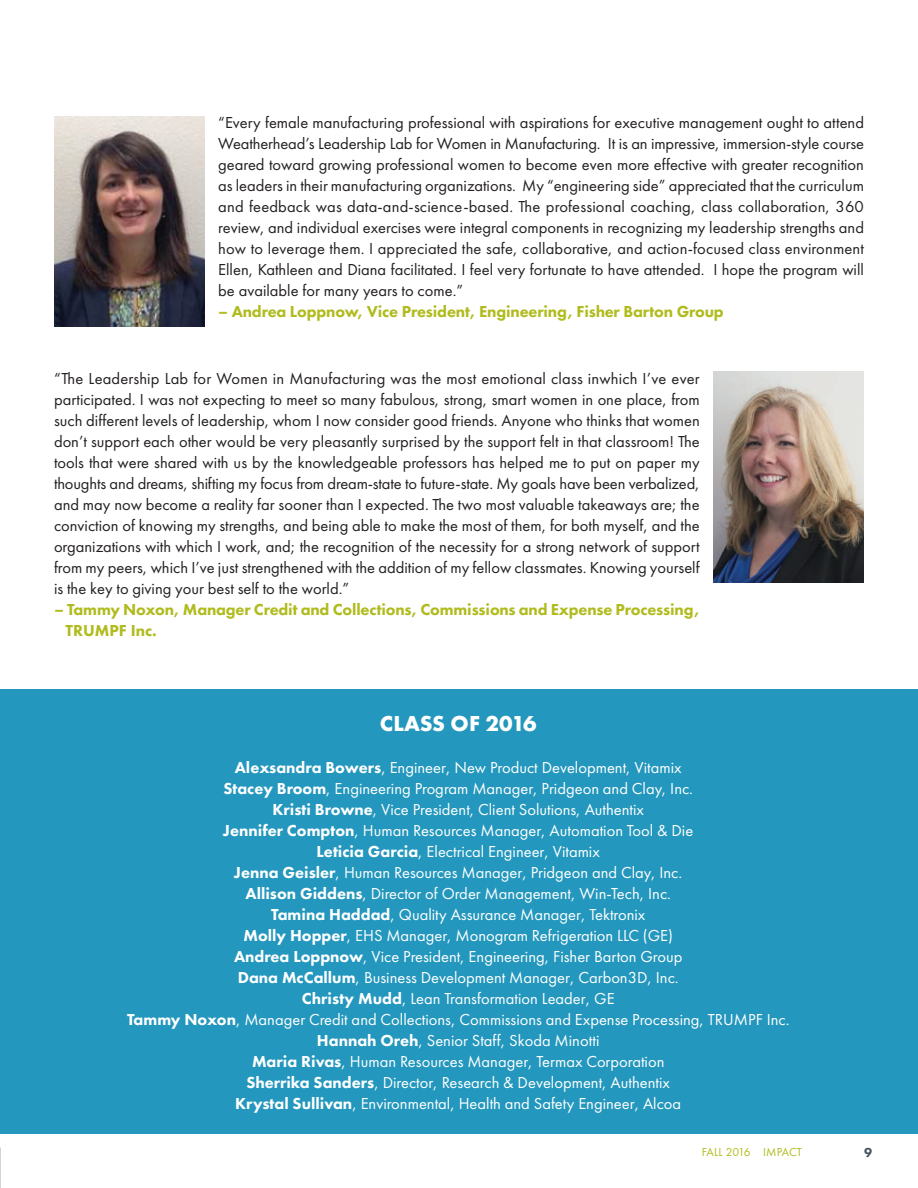
<style>
.page{position:relative;width:918px;height:1188px;background:#fff}
.page>*{position:absolute;margin:0;border:0;box-sizing:border-box;transform-origin:0 0}
.t1{font:700 22.5px "Futura New";letter-spacing:-.005em;color:#fff}
.t2{font:16.5px/21px "Futura New";color:#231f20;text-align:justify}
.t3{font:16.5px/21px "Futura New";color:#fff;text-align:center}
.t4{font:800 16.5px/21px "Futura New";letter-spacing:-.01em;color:#b0bb1d}
.t5{font:800 13.5px "Futura New";color:#45555f}
.t6{font:12px "Futura New";letter-spacing:-.01em;color:#b0bb1d}
.s1{font-weight:800}
</style>
<div class="page">
<div style="left:0;top:690px;width:918px;height:444px;background:#2397bd"></div>
<img style="left:54px;top:116px;width:151px;height:211px">
<img style="left:713px;top:372px;width:151px;height:210px">
<p class="t2" style="left:218px;top:112px;width:647px">“Every female manufacturing professional with aspirations for executive management ought to attend Weatherhead’s Leadership Lab for Women in Manufacturing. It is an impressive, immersion-style course geared toward growing professional women to become even more effective with greater recognition as leaders in their manufacturing organizations. My “engineering side” appreciated that the curriculum and feedback was data-and-science-based. The professional coaching, class collaboration, 360 review, and individual exercises were integral components in recognizing my leadership strengths and how to leverage them. I appreciated the safe, collaborative, and action-focused class environment Ellen, Kathleen and Diana facilitated. I feel very fortunate to have attended. I hope the program will be available for many years to come.”</p>
<p class="t4" style="left:218px;top:301px;width:507px">– Andrea Loppnow, Vice President, Engineering, Fisher Barton Group</p>
<p class="t2" style="left:54px;top:368px;width:647px">“The Leadership Lab for Women in Manufacturing was the most emotional class inwhich I’ve ever participated. I was not expecting to meet so many fabulous, strong, smart women in one place, from such different levels of leadership, whom I now consider good friends. Anyone who thinks that women don’t support each other would be very pleasantly surprised by the support felt in that classroom! The tools that were shared with us by the knowledgeable professors has helped me to put on paper my thoughts and dreams, shifting my focus from dream-state to future-state. My goals have been verbalized, and may now become a reality far sooner than I expected. The two most valuable takeaways are; the conviction of knowing my strengths, and being able to make the most of them, for both myself, and the organizations with which I work, and; the recognition of the necessity for a strong network of support from my peers, which I’ve just strengthened with the addition of my fellow classmates. Knowing yourself is the key to giving your best self to the world.”</p>
<p class="t4" style="left:66px;top:598px;width:636px;text-indent:-12px">– Tammy Noxon, Manager Credit and Collections, Commissions and Expense Processing,<br>TRUMPF Inc.</p>
<h1 class="t1" style="left:380px;top:709px;width:158px">CLASS OF 2016</h1>
<p class="t3" style="left:127px;top:757px;width:664px"><span class="s1">Alexsandra Bowers</span>, Engineer, New Product Development, Vitamix<br><span class="s1">Stacey Broom</span>, Engineering Program Manager, Pridgeon and Clay, Inc.<br><span class="s1">Kristi Browne</span>, Vice President, Client Solutions, Authentix<br><span class="s1">Jennifer Compton</span>, Human Resources Manager, Automation Tool &amp; Die<br><span class="s1">Leticia Garcia</span>, Electrical Engineer, Vitamix<br><span class="s1">Jenna Geisler</span>, Human Resources Manager, Pridgeon and Clay, Inc.<br><span class="s1">Allison Giddens</span>, Director of Order Management, Win-Tech, Inc.<br><span class="s1">Tamina Haddad</span>, Quality Assurance Manager, Tektronix<br><span class="s1">Molly Hopper</span>, EHS Manager, Monogram Refrigeration LLC (GE)<br><span class="s1">Andrea Loppnow</span>, Vice President, Engineering, Fisher Barton Group<br><span class="s1">Dana McCallum</span>, Business Development Manager, Carbon3D, Inc.<br><span class="s1">Christy Mudd</span>, Lean Transformation Leader, GE<br><span class="s1">Tammy Noxon</span>, Manager Credit and Collections, Commissions and Expense Processing, TRUMPF Inc.<br><span class="s1">Hannah Oreh</span>, Senior Staff, Skoda Minotti<br><span class="s1">Maria Rivas</span>, Human Resources Manager, Termax Corporation<br><span class="s1">Sherrika Sanders</span>, Director, Research &amp; Development, Authentix<br><span class="s1">Krystal Sullivan</span>, Environmental, Health and Safety Engineer, Alcoa</p>
<p class="t6" style="left:702px;top:1145px;width:102px">FALL 2016 IMPACT</p>
<p class="t5" style="left:864px;top:1144px;width:10px">9</p>
</div>
